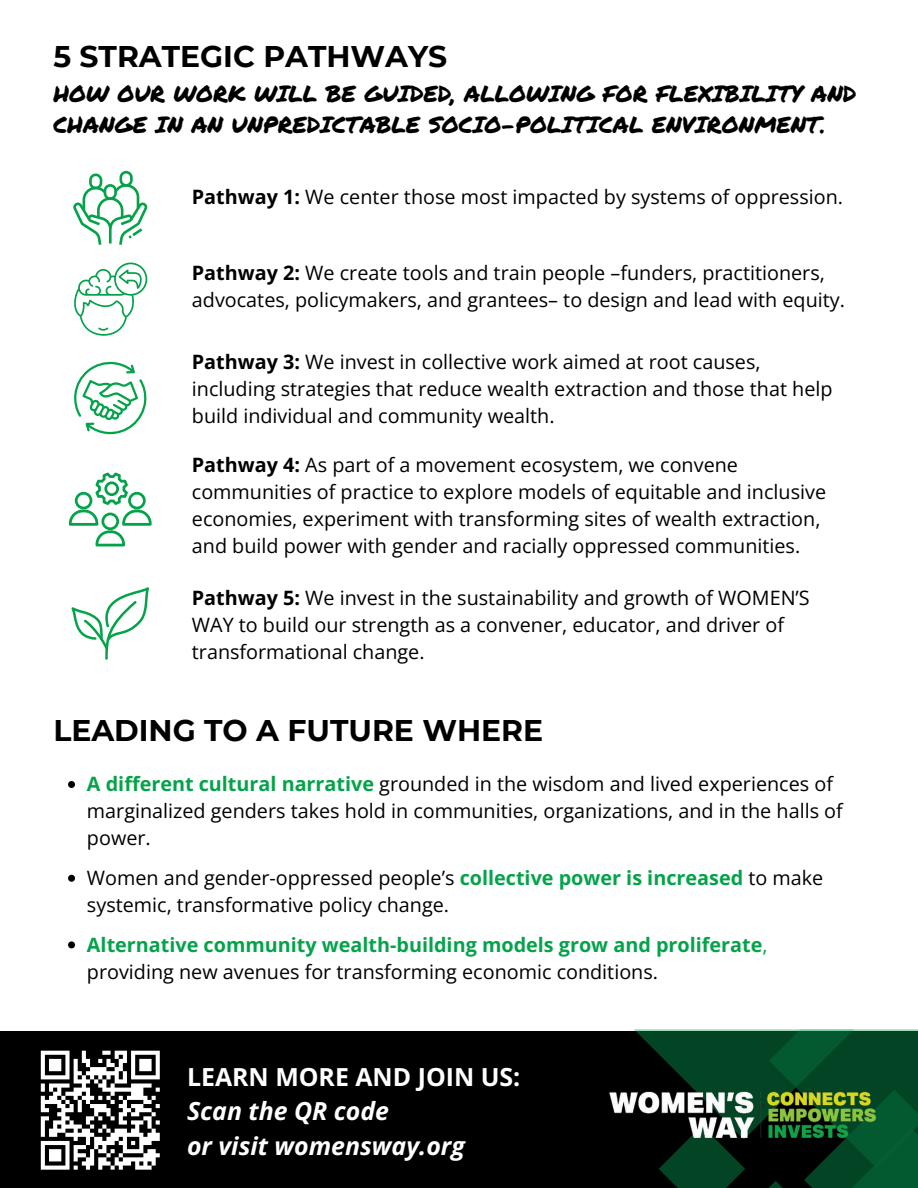
<style>
.page{position:relative;width:918px;height:1188px;background:#fff}
.page>*{position:absolute;margin:0;border:0;box-sizing:border-box;transform-origin:0 0}
.t1{font:700 29.85px "Montserrat";color:#000}
.t2{font:italic 700 24.9px/34.5px "Open Sans";color:#fff}
.t3{font:700 24.9px "Open Sans";color:#fff}
.t4{font:22.8px/31.5px "Permanent Marker";color:#000}
.t5{font:19.8px/27px "Open Sans";color:#000}
.t6{font:700 19.8px/27.2px "Open Sans";color:#04a34a}
.s1{font-weight:700}
.s2{font-weight:700;color:#04a34a}
.s3{font-weight:400}
.s4{font-weight:400;color:#000}
</style>
<div class="page">
<div style="left:0;top:1031px;width:918px;height:157px;background:#000"></div>
<svg style="left:73px;top:171px;width:74px;height:74px"></svg>
<svg style="left:74px;top:263px;width:73px;height:73px"></svg>
<svg style="left:69px;top:472px;width:83px;height:74px"></svg>
<svg style="left:74px;top:361px;width:73px;height:73px"></svg>
<svg style="left:71px;top:587px;width:78px;height:73px"></svg>
<img style="left:609px;top:1031px;width:307px;height:157px">
<svg style="left:68px;top:781px;width:7px;height:7px"></svg>
<svg style="left:68px;top:875px;width:7px;height:7px"></svg>
<svg style="left:68px;top:941px;width:7px;height:7px"></svg>
<svg style="left:40px;top:1050px;width:120px;height:120px"></svg>
<h1 class="t1" style="left:53px;top:35px;width:395px">5 STRATEGIC PATHWAYS</h1>
<p class="t4" style="left:53px;top:77px;width:805px">HOW OUR WORK WILL BE GUIDED, ALLOWING FOR FLEXIBILITY AND<br>CHANGE IN AN UNPREDICTABLE SOCIO-POLITICAL ENVIRONMENT.</p>
<p class="t5" style="left:192px;top:183px;width:653px"><span class="s1">Pathway 1:</span> We center those most impacted by systems of oppression.</p>
<p class="t5" style="left:192px;top:259px;width:655px"><span class="s1">Pathway 2:</span> We create tools and train people –funders, practitioners, advocates, policymakers, and grantees– to design and lead with equity.</p>
<p class="t5" style="left:192px;top:348px;width:642px"><span class="s1">Pathway 3:</span> We invest in collective work aimed at root causes, including strategies that reduce wealth extraction and those that help build individual and community wealth.</p>
<p class="t5" style="left:192px;top:451px;width:636px"><span class="s1">Pathway 4:</span> As part of a movement ecosystem, we convene communities of practice to explore models of equitable and inclusive economies, experiment with transforming sites of wealth extraction, and build power with gender and racially oppressed communities.</p>
<p class="t5" style="left:192px;top:584px;width:619px"><span class="s1">Pathway 5:</span> We invest in the sustainability and growth of WOMEN’S<br>WAY to build our strength as a convener, educator, and driver of transformational change.</p>
<h1 class="t1" style="left:53px;top:709px;width:491px">LEADING TO A FUTURE WHERE</h1>
<p class="t5" style="left:87px;top:770px;width:757px"><span class="s2">A different cultural narrative</span> grounded in the wisdom and lived experiences of marginalized genders takes hold in communities, organizations, and in the halls of power.</p>
<p class="t5" style="left:87px;top:864px;width:738px">Women and gender-oppressed people’s <span class="s2">collective power is increased</span> to make systemic, transformative policy change.</p>
<p class="t6" style="left:87px;top:930px;width:682px">Alternative community wealth-building models grow and proliferate<span class="s3">, </span><span class="s4">providing new avenues for transforming economic conditions.</span></p>
<p class="t3" style="left:187px;top:1059px;width:335px">LEARN MORE AND JOIN US:</p>
<p class="t2" style="left:187px;top:1093px;width:279px">Scan the QR code<br>or visit womensway.org</p>
</div>
